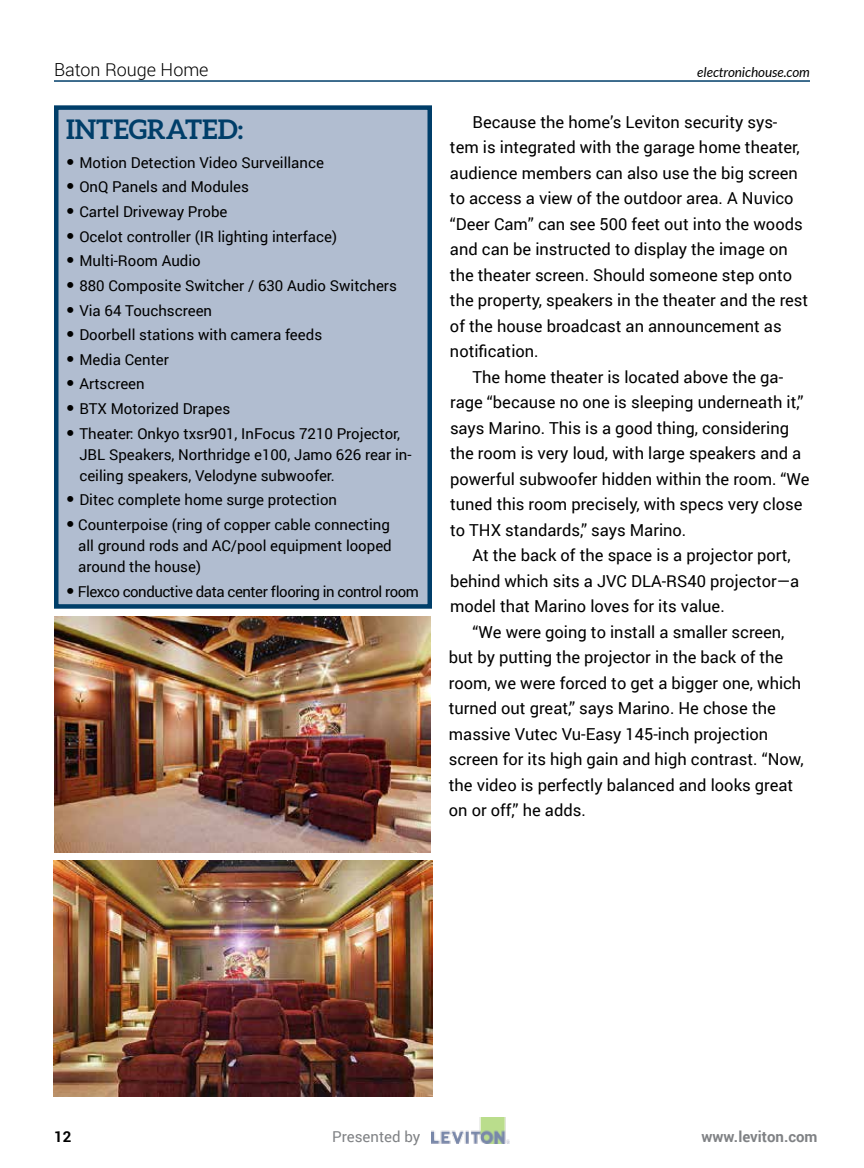
<style>
.page{position:relative;width:864px;height:1168px;background:#fff}
.page>*{position:absolute;margin:0;border:0;box-sizing:border-box;transform-origin:0 0}
.t1{font:700 27px "Aleo";color:#003e69}
.t2{font:300 18px "Roboto";color:#000}
.t3{font:16.5px "Roboto";color:#000}
.t4{font:15px/21px "Roboto";color:#000}
.t5{font:15px "Roboto";letter-spacing:-.03em;color:#000}
.t6{font:700 15px "Roboto";color:#808285}
.t7{font:15px "Roboto";color:#808285}
.t8{font:700 15px "Roboto";color:#000}
.t9{font:italic 13.5px "Lato";color:#000}
.s1{font-family:"Aleo";font-weight:300;font-size:20.25px}
</style>
<div class="page">
<img style="left:431px;top:1118px;width:78px;height:25px">
<hr style="left:54px;top:80px;width:756px;height:2px;background:#003e69">
<img style="left:54px;top:617px;width:377px;height:235px">
<img style="left:54px;top:860px;width:379px;height:237px">
<div style="left:56px;top:108px;width:374px;height:498px;background:#b1bdd0"></div>
<div style="left:54px;top:105px;width:378px;height:504px;border:4px solid #003e69"></div>
<p class="t2" style="left:54px;top:57px;width:156px">Baton Rouge Home</p>
<p class="t9" style="left:697px;top:64px;width:114px">electronichouse.com</p>
<p class="t3" style="left:472px;top:110px;width:307px">Because the home’s Leviton security sys-</p>
<p class="t3" style="left:450px;top:136px;width:351px">tem is integrated with the garage home theater,</p>
<p class="t3" style="left:450px;top:161px;width:349px">audience members can also use the big screen</p>
<p class="t3" style="left:450px;top:187px;width:345px">to access a view of the outdoor area. A Nuvico</p>
<p class="t3" style="left:450px;top:212px;width:354px">“Deer Cam” can see 500 feet out into the woods</p>
<p class="t3" style="left:450px;top:238px;width:339px">and can be instructed to display the image on</p>
<p class="t3" style="left:450px;top:263px;width:344px">the theater screen. Should someone step onto</p>
<p class="t3" style="left:450px;top:289px;width:360px">the property, speakers in the theater and the rest</p>
<p class="t3" style="left:450px;top:314px;width:333px">of the house broadcast an announcement as</p>
<p class="t3" style="left:450px;top:340px;width:90px">notification.</p>
<p class="t3" style="left:472px;top:365px;width:312px">The home theater is located above the ga-</p>
<p class="t3" style="left:450px;top:391px;width:355px">rage “because no one is sleeping underneath it,”</p>
<p class="t3" style="left:450px;top:416px;width:341px">says Marino. This is a good thing, considering</p>
<p class="t3" style="left:450px;top:442px;width:353px">the room is very loud, with large speakers and a</p>
<p class="t3" style="left:450px;top:467px;width:361px">powerful subwoofer hidden within the room. “We</p>
<p class="t3" style="left:450px;top:493px;width:354px">tuned this room precisely, with specs very close</p>
<p class="t3" style="left:450px;top:518px;width:238px">to THX standards,” says Marino.</p>
<p class="t3" style="left:473px;top:544px;width:320px">At the back of the space is a projector port,</p>
<p class="t3" style="left:450px;top:569px;width:351px">behind which sits a JVC DLA-RS40 projector—a</p>
<p class="t3" style="left:450px;top:595px;width:276px">model that Marino loves for its value.</p>
<p class="t3" style="left:473px;top:620px;width:314px">“We were going to install a smaller screen,</p>
<p class="t3" style="left:449px;top:646px;width:336px">but by putting the projector in the back of the</p>
<p class="t3" style="left:449px;top:671px;width:354px">room, we were forced to get a bigger one, which</p>
<p class="t3" style="left:449px;top:697px;width:329px">turned out great,” says Marino. He chose the</p>
<p class="t3" style="left:449px;top:722px;width:321px">massive Vutec Vu-Easy 145-inch projection</p>
<p class="t3" style="left:449px;top:748px;width:356px">screen for its high gain and high contrast. “Now,</p>
<p class="t3" style="left:449px;top:773px;width:346px">the video is perfectly balanced and looks great</p>
<p class="t3" style="left:449px;top:799px;width:138px">on or off,” he adds.</p>
<h1 class="t1" style="left:66px;top:114px;width:179px">INTEGRATED:</h1>
<p class="t4" style="left:66px;top:151px;width:259px"><span class="s1">•</span> Motion Detection Video Surveillance</p>
<p class="t4" style="left:66px;top:176px;width:184px"><span class="s1">•</span> OnQ Panels and Modules</p>
<p class="t4" style="left:66px;top:201px;width:163px"><span class="s1">•</span> Cartel Driveway Probe</p>
<p class="t4" style="left:66px;top:225px;width:273px"><span class="s1">•</span> Ocelot controller (IR lighting interface)</p>
<p class="t4" style="left:66px;top:250px;width:136px"><span class="s1">•</span> Multi-Room Audio</p>
<p class="t4" style="left:66px;top:274px;width:332px"><span class="s1">•</span> 880 Composite Switcher / 630 Audio Switchers</p>
<p class="t4" style="left:66px;top:299px;width:148px"><span class="s1">•</span> Via 64 Touchscreen</p>
<p class="t4" style="left:66px;top:324px;width:258px"><span class="s1">•</span> Doorbell stations with camera feeds</p>
<p class="t4" style="left:66px;top:348px;width:104px"><span class="s1">•</span> Media Center</p>
<p class="t4" style="left:66px;top:373px;width:80px"><span class="s1">•</span> Artscreen</p>
<p class="t4" style="left:66px;top:398px;width:166px"><span class="s1">•</span> BTX Motorized Drapes</p>
<p class="t4" style="left:79px;top:422px;width:334px;text-indent:-13px"><span class="s1">•</span> Theater: Onkyo txsr901, InFocus 7210 Projector,<br>JBL Speakers, Northridge e100, Jamo 626 rear in&shy;ceiling speakers, Velodyne subwoofer.</p>
<p class="t4" style="left:66px;top:489px;width:273px"><span class="s1">•</span> Ditec complete home surge protection</p>
<p class="t4" style="left:78px;top:514px;width:315px;text-indent:-12px"><span class="s1">•</span> Counterpoise (ring of copper cable connecting all ground rods and AC/pool equipment looped around the house)</p>
<p class="t5" style="left:66px;top:581px;width:354px"><span class="s1">•</span> Flexco conductive data center flooring in control room</p>
<p class="t8" style="left:54px;top:1126px;width:19px">12</p>
<p class="t7" style="left:332px;top:1126px;width:90px">Presented by</p>
<p class="t6" style="left:701px;top:1126px;width:118px">www.leviton.com</p>
</div>
